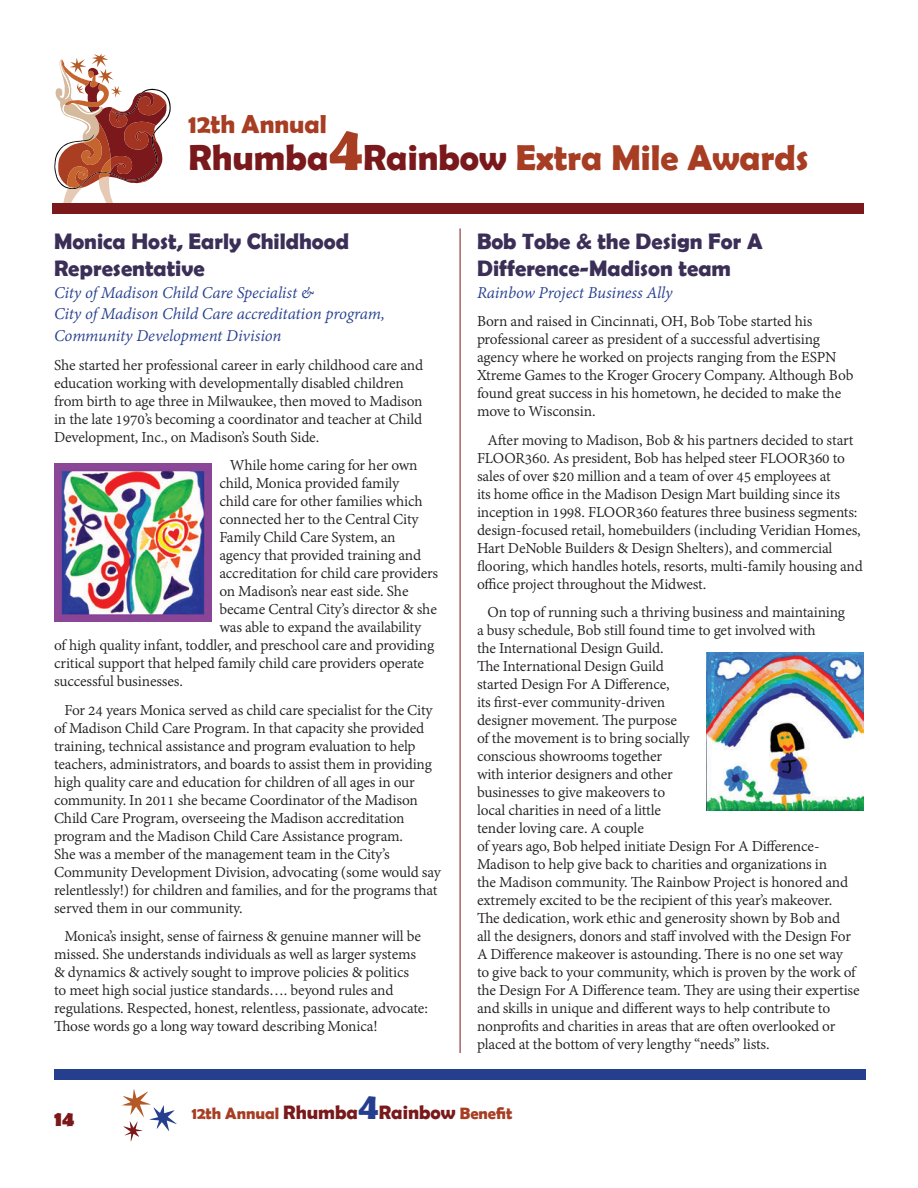
<style>
.page{position:relative;width:918px;height:1188px;background:#fff}
.page>*{position:absolute;margin:0;border:0;box-sizing:border-box;transform-origin:0 0}
.t1{font:700 36px "Berlin Sans FB Demi";color:#a73d23}
.t2{font:700 26.1px "Berlin Sans FB Demi";color:#a73d23}
.t3{font:700 22.5px/27px "Berlin Sans FB Demi";color:#3b2f57}
.t4{font:700 21px "Berlin Sans FB";color:#7a181b}
.t5{font:italic 18px/21.6px "Adobe Devanagari";letter-spacing:-.01em;color:#253f8e}
.t6{font:16.5px/18px "Adobe Devanagari";letter-spacing:-.01em;color:#231f20}
.t7{font:700 16.5px "Berlin Sans FB Demi";color:#a73d23}
.s1{font-size:36.45px;color:#7a191b}
.s2{font-size:62.55px}
.s3{font-size:19.5px;color:#7a191b}
.s4{font-size:37.5px;color:#253f8e}
</style>
<div class="page">
<svg style="left:122px;top:1089px;width:55px;height:52px"></svg>
<div style="left:54px;top:1069px;width:812px;height:11px;background:#253f8e"></div>
<svg style="left:54px;top:54px;width:117px;height:149px"></svg>
<div style="left:52px;top:203px;width:812px;height:10px;background:#7a181b"></div>
<hr style="left:460px;top:228px;width:1px;height:825px;background:#7a181b">
<img style="left:706px;top:653px;width:158px;height:158px">
<img style="left:54px;top:464px;width:158px;height:157px">
<h2 class="t2" style="left:189px;top:109px;width:140px">12th Annual</h2>
<h1 class="t1" style="left:189px;top:136px;width:621px"><span class="s1">Rhumba</span><span class="s2">4</span><span class="s1">Rainbow</span> Extra Mile Awards</h1>
<h3 class="t3" style="left:54px;top:228px;width:296px">Monica Host, Early Childhood<br>Representative</h3>
<p class="t5" style="left:54px;top:283px;width:333px">City of Madison Child Care Specialist &amp;<br>City of Madison Child Care accreditation program,<br>Community Development Division</p>
<p class="t6" style="left:54px;top:357px;width:371px">She started her professional career in early childhood care and education working with developmentally disabled children from birth to age three in Milwaukee, then moved to Madison in the late 1970’s becoming a coordinator and teacher at Child Development, Inc., on Madison’s South Side.</p>
<p class="t6" style="left:230px;top:458px;width:189px">While home caring for her own</p>
<p class="t6" style="left:219px;top:476px;width:182px">child, Monica provided family</p>
<p class="t6" style="left:219px;top:494px;width:205px">child care for other families which</p>
<p class="t6" style="left:219px;top:512px;width:201px">connected her to the Central City</p>
<p class="t6" style="left:219px;top:530px;width:178px">Family Child Care System, an</p>
<p class="t6" style="left:219px;top:548px;width:203px">agency that provided training and</p>
<p class="t6" style="left:219px;top:566px;width:220px">accreditation for child care providers</p>
<p class="t6" style="left:219px;top:584px;width:191px">on Madison’s near east side. She</p>
<p class="t6" style="left:219px;top:602px;width:219px">became Central City’s director &amp; she</p>
<p class="t6" style="left:219px;top:620px;width:203px">was able to expand the availability</p>
<p class="t6" style="left:54px;top:638px;width:382px">of high quality infant, toddler, and preschool care and providing</p>
<p class="t6" style="left:54px;top:656px;width:372px">critical support that helped family child care providers operate</p>
<p class="t6" style="left:54px;top:674px;width:130px">successful businesses.</p>
<p class="t6" style="left:54px;top:702px;width:388px;text-indent:10px">For 24 years Monica served as child care specialist for the City of Madison Child Care Program. In that capacity she provided training, technical assistance and program evaluation to help teachers, administrators, and boards to assist them in providing high quality care and education for children of all ages in our community. In 2011 she became Coordinator of the Madison Child Care Program, overseeing the Madison accreditation program and the Madison Child Care Assistance program.<br>She was a member of the management team in the City’s Community Development Division, advocating (some would say relentlessly!) for children and families, and for the programs that served them in our community.</p>
<p class="t6" style="left:54px;top:929px;width:375px;text-indent:10px">Monica’s insight, sense of fairness &amp; genuine manner will be missed. She understands individuals as well as larger systems &amp; dynamics &amp; actively sought to improve policies &amp; politics<br>to meet high social justice standards…. beyond rules and regulations. Respected, honest, relentless, passionate, advocate:<br>Those words go a long way toward describing Monica!</p>
<h3 class="t3" style="left:477px;top:228px;width:287px">Bob Tobe &amp; the Design For A<br>Difference-Madison team</h3>
<p class="t5" style="left:477px;top:283px;width:197px">Rainbow Project Business Ally</p>
<p class="t6" style="left:477px;top:314px;width:378px">Born and raised in Cincinnati, OH, Bob Tobe started his professional career as president of a successful advertising agency where he worked on projects ranging from the ESPN Xtreme Games to the Kroger Grocery Company. Although Bob found great success in his hometown, he decided to make the move to Wisconsin.</p>
<p class="t6" style="left:477px;top:432px;width:387px;text-indent:10px">After moving to Madison, Bob &amp; his partners decided to start FLOOR360. As president, Bob has helped steer FLOOR360 to sales of over $20 million and a team of over 45 employees at<br>its home office in the Madison Design Mart building since its inception in 1998. FLOOR360 features three business segments: design-focused retail, homebuilders (including Veridian Homes, Hart DeNoble Builders &amp; Design Shelters), and commercial flooring, which handles hotels, resorts, multi-family housing and office project throughout the Midwest.</p>
<p class="t6" style="left:477px;top:605px;width:384px;text-indent:10px">On top of running such a thriving business and maintaining<br>a busy schedule, Bob still found time to get involved with<br>the International Design Guild.<br>The International Design Guild<br>started Design For A Difference,<br>its first-ever community-driven<br>designer movement. The purpose<br>of the movement is to bring socially<br>conscious showrooms together<br>with interior designers and other<br>businesses to give makeovers to<br>local charities in need of a little<br>tender loving care. A couple<br>of years ago, Bob helped initiate Design For A Difference-Madison to help give back to charities and organizations in<br>the Madison community. The Rainbow Project is honored and extremely excited to be the recipient of this year’s makeover.<br>The dedication, work ethic and generosity shown by Bob and<br>all the designers, donors and staff involved with the Design For A Difference makeover is astounding. There is no one set way<br>to give back to your community, which is proven by the work of the Design For A Difference team. They are using their expertise and skills in unique and different ways to help contribute to nonprofits and charities in areas that are often overlooked or placed at the bottom of very lengthy “needs” lists.</p>
<p class="t4" style="left:54px;top:1107px;width:22px">14</p>
<p class="t7" style="left:192px;top:1104px;width:322px">12th Annual <span class="s3">Rhumba</span><span class="s4">4</span><span class="s3">Rainbow</span> Benefit</p>
</div>
